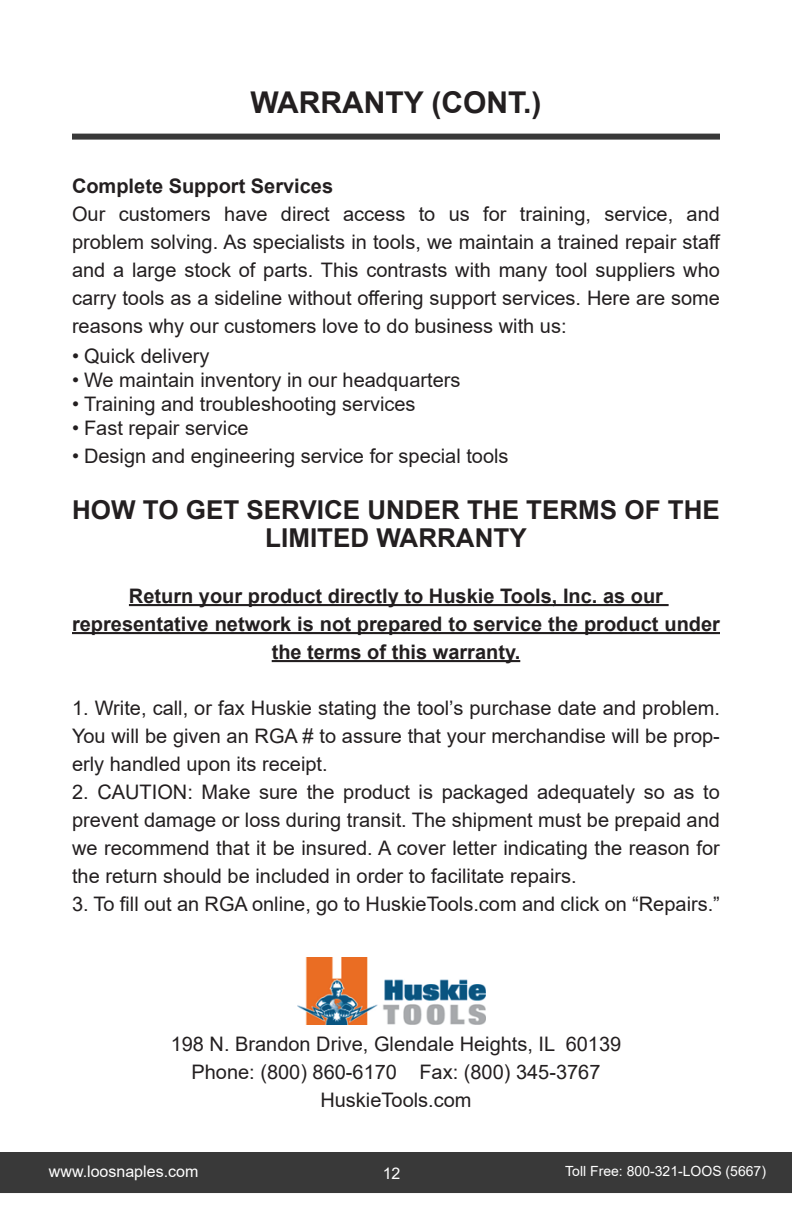
<style>
.page{position:relative;width:792px;height:1224px;background:#fff}
.page>*{position:absolute;margin:0;border:0;box-sizing:border-box;transform-origin:0 0}
.t1{font:700 30px "Arial";color:#231f20}
.t2{font:700 26px/28px "Arial";color:#231f20;text-align:center}
.t3{font:20px/28px "Arial";color:#231f20;text-align:justify}
.t4{font:700 20px/28px "Arial";color:#231f20;text-align:center}
.t5{font:16px "Arial";color:#fff}
.t6{font:14px "Arial";color:#fff}
</style>
<div class="page">
<div style="left:72px;top:134px;width:648px;height:6px;background:#393939"></div>
<div style="left:0;top:1152px;width:792px;height:41px;background:#393939"></div>
<hr style="left:129px;top:604px;width:540px;height:2px;background:#231f20">
<hr style="left:72px;top:632px;width:648px;height:2px;background:#231f20">
<hr style="left:272px;top:660px;width:248px;height:2px;background:#231f20">
<img style="left:297px;top:958px;width:189px;height:67px">
<h1 class="t1" style="left:250px;top:81px;width:293px">WARRANTY (CONT.)</h1>
<p class="t4" style="left:72px;top:172px;width:263px">Complete Support Services</p>
<p class="t3" style="left:72px;top:200px;width:650px">Our customers have direct access to us for training, service, and problem solving. As specialists in tools, we maintain a trained repair staff and a large stock of parts. This contrasts with many tool suppliers who carry tools as a sideline without offering support services. Here are some reasons why our customers love to do business with us:</p>
<p class="t3" style="left:72px;top:342px;width:139px">• Quick delivery</p>
<p class="t3" style="left:72px;top:366px;width:390px">• We maintain inventory in our headquarters</p>
<p class="t3" style="left:72px;top:390px;width:345px">• Training and troubleshooting services</p>
<p class="t3" style="left:72px;top:414px;width:178px">• Fast repair service</p>
<p class="t3" style="left:72px;top:442px;width:438px">• Design and engineering service for special tools</p>
<h2 class="t2" style="left:72px;top:496px;width:649px">HOW TO GET SERVICE UNDER THE TERMS OF THE<br>LIMITED WARRANTY</h2>
<p class="t4" style="left:72px;top:582px;width:650px">Return your product directly to Huskie Tools, Inc. as our representative network is not prepared to service the product under the terms of this warranty.</p>
<p class="t3" style="left:72px;top:694px;width:650px">1. Write, call, or fax Huskie stating the tool’s purchase date and problem.<br>You will be given an RGA # to assure that your merchandise will be prop&shy;erly handled upon its receipt.</p>
<p class="t3" style="left:72px;top:778px;width:649px">2. CAUTION: Make sure the product is packaged adequately so as to prevent damage or loss during transit. The shipment must be prepaid and we recommend that it be insured. A cover letter indicating the reason for the return should be included in order to facilitate repairs.</p>
<p class="t3" style="left:72px;top:890px;width:649px">3. To fill out an RGA online, go to HuskieTools.com and click on “Repairs.”</p>
<p class="t3" style="left:171px;top:1030px;width:452px;text-align:center">198 N. Brandon Drive, Glendale Heights, IL 60139<br>Phone: (800) 860-6170 Fax: (800) 345-3767<br>HuskieTools.com</p>
<p class="t5" style="left:49px;top:1160px;width:151px">www.loosnaples.com</p>
<p class="t5" style="left:383px;top:1163px;width:19px">12</p>
<p class="t6" style="left:565px;top:1161px;width:202px">Toll Free: 800-321-LOOS (5667)</p>
</div>
